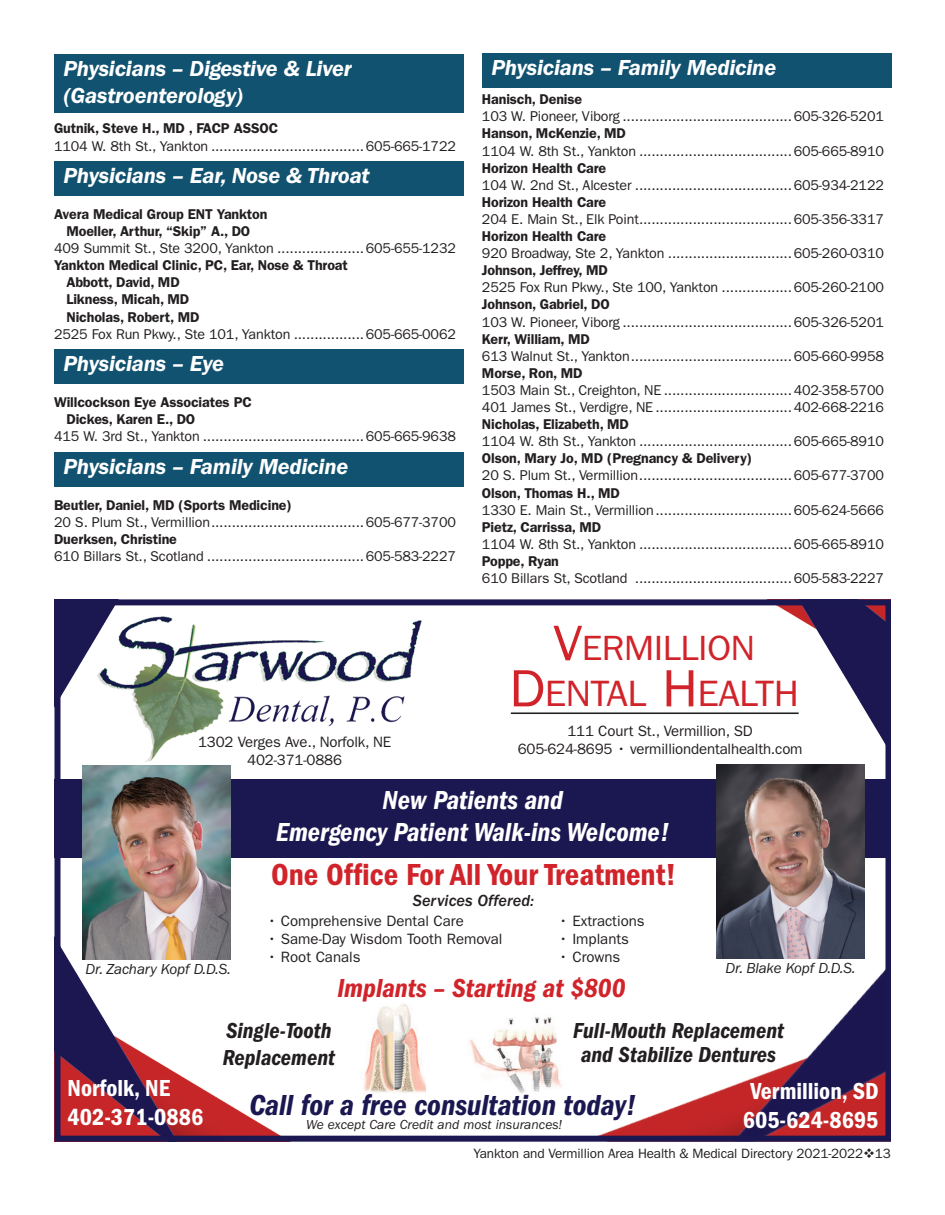
<style>
.page{position:relative;width:945px;height:1215px;background:#fff}
.page>*{position:absolute;margin:0;border:0;box-sizing:border-box;transform-origin:0 0}
.t1{font:36.9px "ITC Franklin Gothic Std";letter-spacing:-.015em;color:#d1232a;scale:1.04 1}
.t2{font:35.25px "ITC Franklin Gothic Std";letter-spacing:-.015em;color:#d1232a;scale:1.04 1}
.t3{font:31.5px "ITC Franklin Gothic Std Dm Cd";color:#d1232a}
.t4{font:30px "ITC Franklin Gothic Std Dm Cd It";color:#1b1750}
.t5{font:27px/32.4px "ITC Franklin Gothic Std Dm Cd It";color:#fff;text-align:center}
.t6{font:27px "ITC Franklin Gothic Std Dm Cd It";color:#d1232a}
.t7{font:24px/28.8px "ITC Franklin Gothic Std Dm Cd";color:#fff;text-align:center}
.t8{font:italic 600 22.5px "ITC Franklin Gothic Std";letter-spacing:-.01em;color:#fff}
.t9{font:22.5px/24px "ITC Franklin Gothic Std Dm Cd It";color:#231f20;text-align:center}
.t10{font:16.5px "ITC Franklin Gothic Std Med It";color:#231f20}
.t11{font:15px/18px "ITC Franklin Gothic Std";letter-spacing:-.01em;color:#231f20;text-align:center}
.t12{font:italic 15px "ITC Franklin Gothic Std";letter-spacing:-.01em;color:#231f20}
.t13{font:14.25px "ITC Franklin Gothic Std";letter-spacing:-.01em;color:#231f20}
.t14{font:600 14.25px "ITC Franklin Gothic Std";letter-spacing:-.01em;color:#231f20}
.t15{font:13.5px "ITC Franklin Gothic Std";letter-spacing:-.01em;color:#231f20}
.t16{font:italic 13.5px "ITC Franklin Gothic Std";color:#231f20}
.s1{font-size:50.4px}
.s2{font-size:52.65px}
</style>
<div class="page">
<div style="left:482px;top:53px;width:409px;height:35px;background:#115270"></div>
<img style="left:61px;top:606px;width:170px;height:173px">
<img style="left:716px;top:606px;width:168px;height:173px">
<img style="left:600px;top:858px;width:284px;height:277px">
<div style="left:54px;top:779px;width:837px;height:79px;background:#1b1750"></div>
<img style="left:61px;top:836px;width:219px;height:299px">
<img style="left:97px;top:617px;width:324px;height:144px">
<img style="left:364px;top:1004px;width:62px;height:89px">
<img style="left:470px;top:1017px;width:92px;height:76px">
<img style="left:716px;top:765px;width:148px;height:193px">
<img style="left:83px;top:766px;width:148px;height:193px">
<hr style="left:511px;top:712px;width:288px;height:2px;background:#231f20">
<div style="left:54px;top:599px;width:837px;height:543px;border:6px solid #1b1750"></div>
<div style="left:54px;top:54px;width:410px;height:58px;background:#115270"></div>
<div style="left:54px;top:161px;width:410px;height:35px;background:#115270"></div>
<div style="left:54px;top:349px;width:410px;height:35px;background:#115270"></div>
<div style="left:54px;top:452px;width:410px;height:35px;background:#115270"></div>
<p class="t8" style="left:63px;top:56px;width:290px">Physicians – Digestive &amp; Liver</p>
<p class="t8" style="left:63px;top:83px;width:181px">(Gastroenterology)</p>
<p class="t14" style="left:54px;top:120px;width:226px">Gutnik, Steve H., MD , FACP ASSOC</p>
<p class="t13" style="left:54px;top:138px;width:404px">1104 W. 8th St., Yankton .....................................605-665-1722</p>
<p class="t8" style="left:64px;top:163px;width:308px">Physicians – Ear, Nose &amp; Throat</p>
<p class="t14" style="left:54px;top:206px;width:215px">Avera Medical Group ENT Yankton</p>
<p class="t14" style="left:66px;top:223px;width:185px">Moeller, Arthur, “Skip” A., DO</p>
<p class="t13" style="left:54px;top:240px;width:404px">409 Summit St., Ste 3200, Yankton .....................605-655-1232</p>
<p class="t14" style="left:54px;top:257px;width:295px">Yankton Medical Clinic, PC, Ear, Nose &amp; Throat</p>
<p class="t14" style="left:66px;top:274px;width:115px">Abbott, David, MD</p>
<p class="t14" style="left:66px;top:291px;width:124px">Likness, Micah, MD</p>
<p class="t14" style="left:66px;top:308px;width:135px">Nicholas, Robert, MD</p>
<p class="t13" style="left:54px;top:326px;width:404px">2525 Fox Run Pkwy., Ste 101, Yankton .................605-665-0062</p>
<p class="t8" style="left:64px;top:350px;width:162px">Physicians – Eye</p>
<p class="t14" style="left:54px;top:394px;width:199px">Willcockson Eye Associates PC</p>
<p class="t14" style="left:66px;top:411px;width:130px">Dickes, Karen E., DO</p>
<p class="t13" style="left:54px;top:428px;width:404px">415 W. 3rd St., Yankton .......................................605-665-9638</p>
<p class="t8" style="left:64px;top:453px;width:286px">Physicians – Family Medicine</p>
<p class="t14" style="left:54px;top:496px;width:239px">Beutler, Daniel, MD (Sports Medicine)</p>
<p class="t13" style="left:54px;top:514px;width:404px">20 S. Plum St., Vermillion.....................................605-677-3700</p>
<p class="t14" style="left:54px;top:531px;width:124px">Duerksen, Christine</p>
<p class="t13" style="left:54px;top:548px;width:404px">610 Billars St., Scotland ......................................605-583-2227</p>
<p class="t8" style="left:492px;top:55px;width:286px">Physicians – Family Medicine</p>
<p class="t14" style="left:482px;top:91px;width:102px">Hanisch, Denise</p>
<p class="t13" style="left:482px;top:108px;width:404px">103 W. Pioneer, Viborg .........................................605-326-5201</p>
<p class="t14" style="left:482px;top:125px;width:146px">Hanson, McKenzie, MD</p>
<p class="t13" style="left:482px;top:143px;width:404px">1104 W. 8th St., Yankton .....................................605-665-8910</p>
<p class="t14" style="left:482px;top:159px;width:126px">Horizon Health Care</p>
<p class="t13" style="left:482px;top:177px;width:404px">104 W. 2nd St., Alcester ......................................605-934-2122</p>
<p class="t14" style="left:482px;top:194px;width:126px">Horizon Health Care</p>
<p class="t13" style="left:482px;top:211px;width:404px">204 E. Main St., Elk Point.....................................605-356-3317</p>
<p class="t14" style="left:482px;top:228px;width:126px">Horizon Health Care</p>
<p class="t13" style="left:482px;top:245px;width:404px">920 Broadway, Ste 2, Yankton ..............................605-260-0310</p>
<p class="t14" style="left:482px;top:262px;width:128px">Johnson, Jeffrey, MD</p>
<p class="t13" style="left:482px;top:279px;width:404px">2525 Fox Run Pkwy., Ste 100, Yankton .................605-260-2100</p>
<p class="t14" style="left:482px;top:296px;width:129px">Johnson, Gabriel, DO</p>
<p class="t13" style="left:482px;top:314px;width:404px">103 W. Pioneer, Viborg .........................................605-326-5201</p>
<p class="t14" style="left:482px;top:330px;width:109px">Kerr, William, MD</p>
<p class="t13" style="left:482px;top:348px;width:404px">613 Walnut St., Yankton.......................................605-660-9958</p>
<p class="t14" style="left:482px;top:365px;width:102px">Morse, Ron, MD</p>
<p class="t13" style="left:482px;top:382px;width:404px">1503 Main St., Creighton, NE ...............................402-358-5700</p>
<p class="t13" style="left:482px;top:399px;width:404px">401 James St., Verdigre, NE .................................402-668-2216</p>
<p class="t14" style="left:482px;top:416px;width:149px">Nicholas, Elizabeth, MD</p>
<p class="t13" style="left:482px;top:433px;width:404px">1104 W. 8th St., Yankton .....................................605-665-8910</p>
<p class="t14" style="left:482px;top:450px;width:272px">Olson, Mary Jo, MD (Pregnancy &amp; Delivery)</p>
<p class="t13" style="left:482px;top:467px;width:404px">20 S. Plum St., Vermillion.....................................605-677-3700</p>
<p class="t14" style="left:482px;top:484px;width:140px">Olson, Thomas H., MD</p>
<p class="t13" style="left:482px;top:502px;width:404px">1330 E. Main St., Vermillion.................................605-624-5666</p>
<p class="t14" style="left:482px;top:518px;width:121px">Pietz, Carrissa, MD</p>
<p class="t13" style="left:482px;top:536px;width:404px">1104 W. 8th St., Yankton .....................................605-665-8910</p>
<p class="t14" style="left:482px;top:553px;width:79px">Poppe, Ryan</p>
<p class="t13" style="left:482px;top:570px;width:404px">610 Billars St, Scotland ......................................605-583-2227</p>
<p class="t2" style="left:553px;top:628px;width:196px"><span class="s1">V</span>ERMILLION</p>
<p class="t1" style="left:509px;top:673px;width:280px"><span class="s2">D</span>ENTAL <span class="s2">H</span>EALTH</p>
<p class="t11" style="left:198px;top:733px;width:195px">1302 Verges Ave., Norfolk, NE<br>402-371-0886</p>
<p class="t11" style="left:518px;top:722px;width:286px">111 Court St., Vermillion, SD<br>605-624-8695 • vermilliondentalhealth.com</p>
<p class="t5" style="left:276px;top:784px;width:394px">New Patients and<br>Emergency Patient Walk-ins Welcome!</p>
<p class="t3" style="left:271px;top:857px;width:407px">One Office For All Your Treatment!</p>
<p class="t12" style="left:86px;top:961px;width:147px">Dr. Zachary Kopf D.D.S.</p>
<p class="t10" style="left:413px;top:892px;width:123px">Services Offered:</p>
<p class="t11" style="left:267px;top:912px;width:198px">• Comprehensive Dental Care</p>
<p class="t11" style="left:267px;top:930px;width:237px">• Same-Day Wisdom Tooth Removal</p>
<p class="t11" style="left:267px;top:948px;width:95px">• Root Canals</p>
<p class="t11" style="left:559px;top:912px;width:87px">• Extractions</p>
<p class="t11" style="left:559px;top:930px;width:72px">• Implants</p>
<p class="t11" style="left:559px;top:948px;width:63px">• Crowns</p>
<p class="t6" style="left:337px;top:972px;width:290px">Implants – Starting at $800</p>
<p class="t12" style="left:726px;top:960px;width:132px">Dr. Blake Kopf D.D.S.</p>
<p class="t7" style="left:68px;top:1074px;width:137px;text-align:left">Norfolk, NE<br>402-371-0886</p>
<p class="t9" style="left:223px;top:1017px;width:114px;line-height:27px;text-align:left">Single-Tooth<br>Replacement</p>
<p class="t9" style="left:573px;top:1019px;width:212px">Full-Mouth Replacement and Stabilize Dentures</p>
<p class="t4" style="left:249px;top:1088px;width:388px">Call for a free consultation today!</p>
<p class="t16" style="left:306px;top:1117px;width:257px">We except Care Credit and most insurances!</p>
<p class="t7" style="left:743px;top:1077px;width:137px">Vermillion, SD<br>605-624-8695</p>
<p class="t15" style="left:473px;top:1146px;width:419px">Yankton and Vermillion Area Health &amp; Medical Directory 2021-2022❖13</p>
</div>
